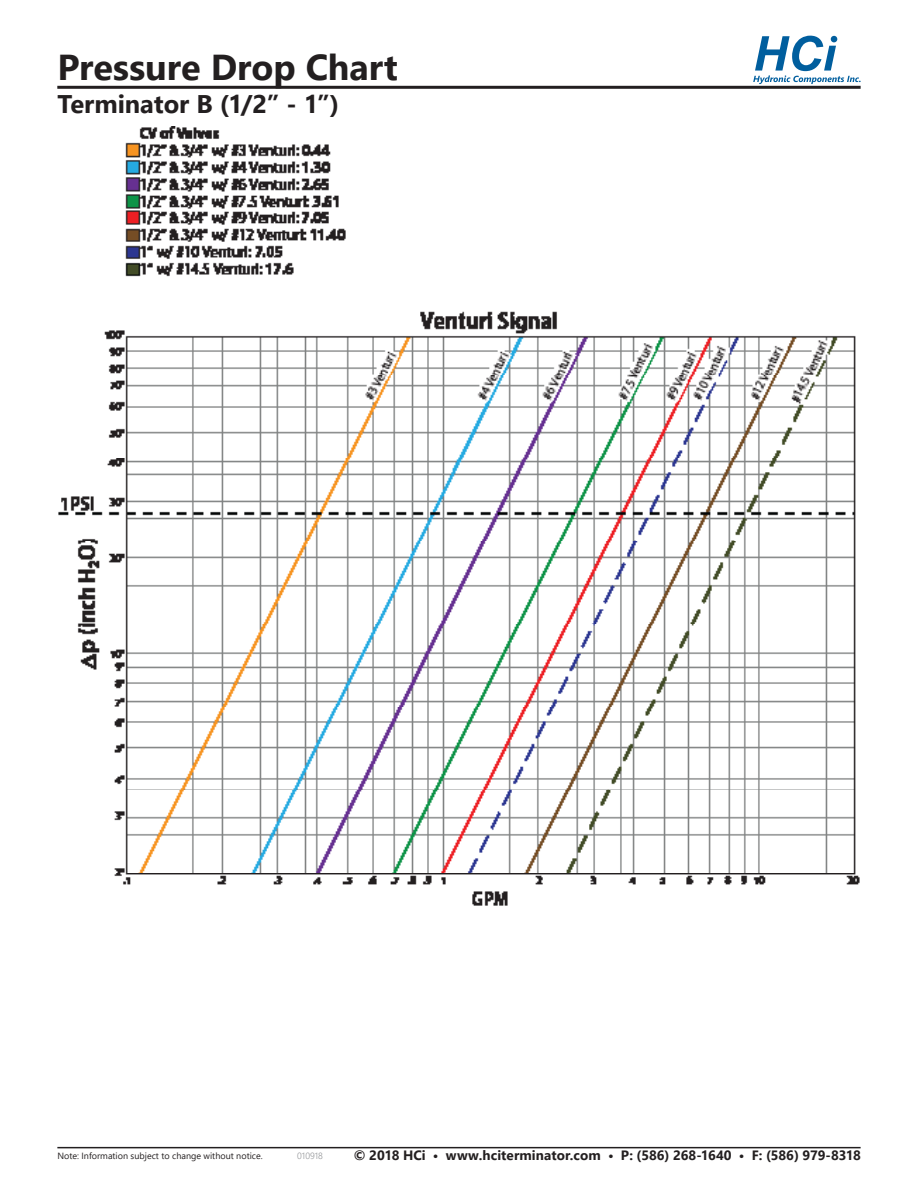
<style>
.page{position:relative;width:918px;height:1188px;background:#fff}
.page>*{position:absolute;margin:0;border:0;box-sizing:border-box;transform-origin:0 0}
.Header_1{font:700 36px "Segoe UI";color:#231f20}
.Header_2{font:700 25.5px "Segoe UI";color:#231f20}
.t1{font:700 13.5px "Segoe UI";letter-spacing:.005em;color:#231f20}
.t2{font:9px "Segoe UI";color:#231f20}
.t3{font:300 9px "Segoe UI";color:#939598}
</style>
<div class="page">
<svg style="left:753px;top:36px;width:108px;height:48px"></svg>
<hr style="left:57px;top:86px;width:804px;height:3px;background:#231f20">
<hr style="left:57px;top:1147px;width:804px;height:1px;background:#231f20">
<img style="left:58px;top:127px;width:802px;height:779px">
<p class="Header_1" style="left:57px;top:33px;width:342px">Pressure Drop Chart</p>
<p class="Header_2" style="left:57px;top:80px;width:283px">Terminator B (1/2” - 1”)</p>
<p class="t2" style="left:57px;top:1147px;width:207px">Note: Information subject to change without notice.</p>
<p class="t3" style="left:297px;top:1147px;width:27px">010918</p>
<p class="t1" style="left:354px;top:1142px;width:509px">© 2018 HCi • www.hciterminator.com • P: (586) 268-1640 • F: (586) 979-8318</p>
</div>
